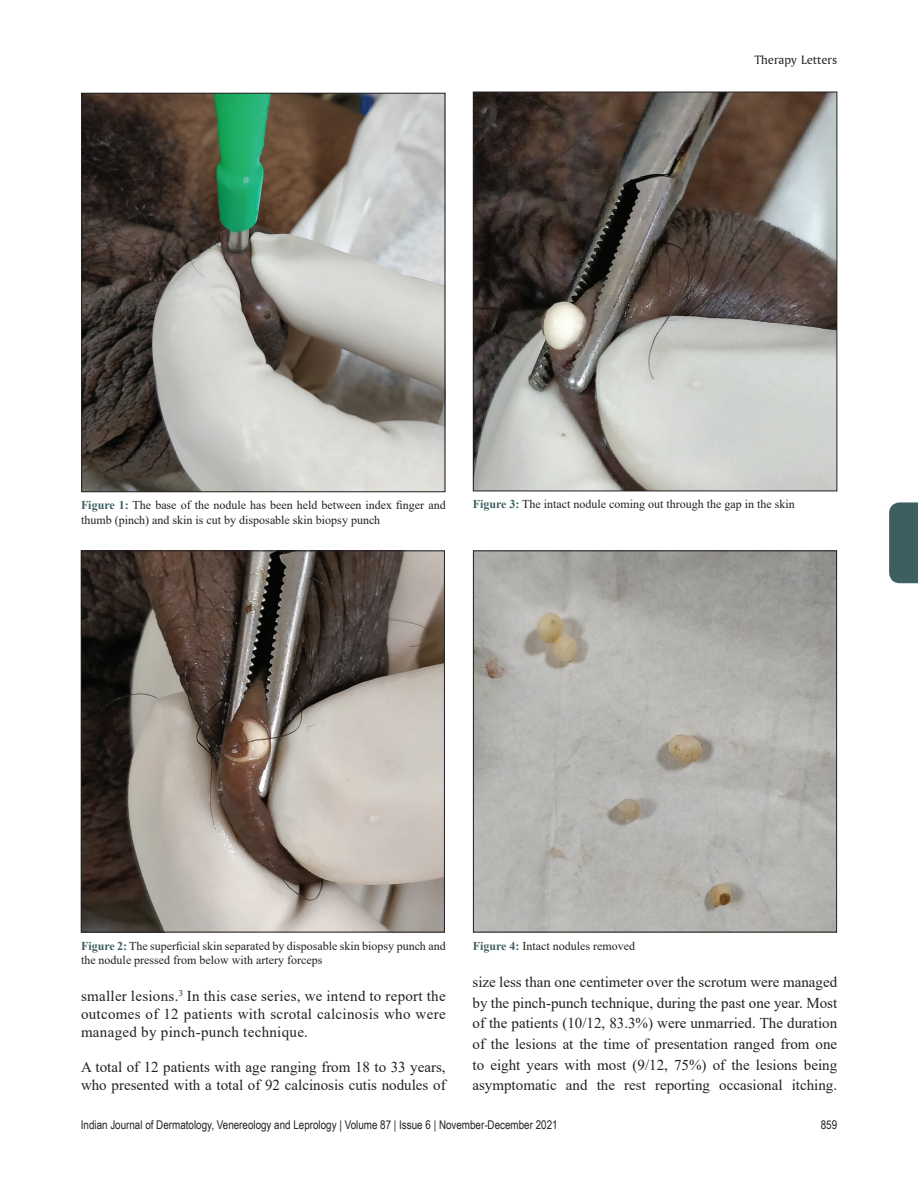
<style>
.page{position:relative;width:918px;height:1188px;background:#fff}
.page>*{position:absolute;margin:0;border:0;box-sizing:border-box;transform-origin:0 0}
.TX{font:15px/20.7px "Times New Roman";color:#231f20;text-align:justify}
.t1{font:12.75px "Amerigo BT Roman A";color:#231f20}
.FGC{font:12px/14.4px "Times New Roman";color:#231f20}
.t2{font:12px "Arial Narrow";color:#231f20}
.s1{font-weight:700;color:#3e5f62}
</style>
<div class="page">
<div style="left:889px;top:502px;width:29px;height:81px;background:#3e5f62"></div>
<img style="left:83px;top:553px;width:360px;height:377px">
<div style="left:81px;top:551px;width:364px;height:381px;border:1px solid #231f20"></div>
<img style="left:475px;top:553px;width:360px;height:377px">
<div style="left:473px;top:551px;width:364px;height:381px;border:1px solid #231f20"></div>
<img style="left:84px;top:95px;width:359px;height:395px">
<div style="left:82px;top:93px;width:363px;height:399px;border:1px solid #231f20"></div>
<img style="left:475px;top:94px;width:360px;height:395px">
<div style="left:473px;top:92px;width:364px;height:399px;border:1px solid #231f20"></div>
<p class="t1" style="left:754px;top:52px;width:84px">Therapy Letters</p>
<p class="FGC" style="left:81px;top:498px;width:366px"><span class="s1">Figure 1:</span> The base of the nodule has been held between index finger and thumb (pinch) and skin is cut by disposable skin biopsy punch</p>
<p class="FGC" style="left:473px;top:497px;width:324px"><span class="s1">Figure 3:</span> The intact nodule coming out through the gap in the skin</p>
<p class="FGC" style="left:81px;top:938px;width:366px"><span class="s1">Figure 2:</span> The superficial skin separated by disposable skin biopsy punch and the nodule pressed from below with artery forceps</p>
<p class="FGC" style="left:473px;top:938px;width:164px"><span class="s1">Figure 4:</span> Intact nodules removed</p>
<p class="TX" style="left:81px;top:987px;width:366px;line-height:18px">smaller lesions.<sup>3</sup> In this case series, we intend to report the outcomes of 12 patients with scrotal calcinosis who were managed by pinch-punch technique.</p>
<p class="TX" style="left:81px;top:1058px;width:366px;line-height:18px">A total of 12 patients with age ranging from 18 to 33 years, who presented with a total of 92 calcinosis cutis nodules of</p>
<p class="TX" style="left:472px;top:971px;width:366px">size less than one centimeter over the scrotum were managed by the pinch-punch technique, during the past one year. Most of the patients (10/12, 83.3%) were unmarried. The duration of the lesions at the time of presentation ranged from one to eight years with most (9/12, 75%) of the lesions being asymptomatic and the rest reporting occasional itching.</p>
<p class="t2" style="left:81px;top:1116px;width:478px">Indian Journal of Dermatology, Venereology and Leprology | Volume 87 | Issue 6 | November-December 2021</p>
<p class="t2" style="left:821px;top:1116px;width:18px">859</p>
</div>
